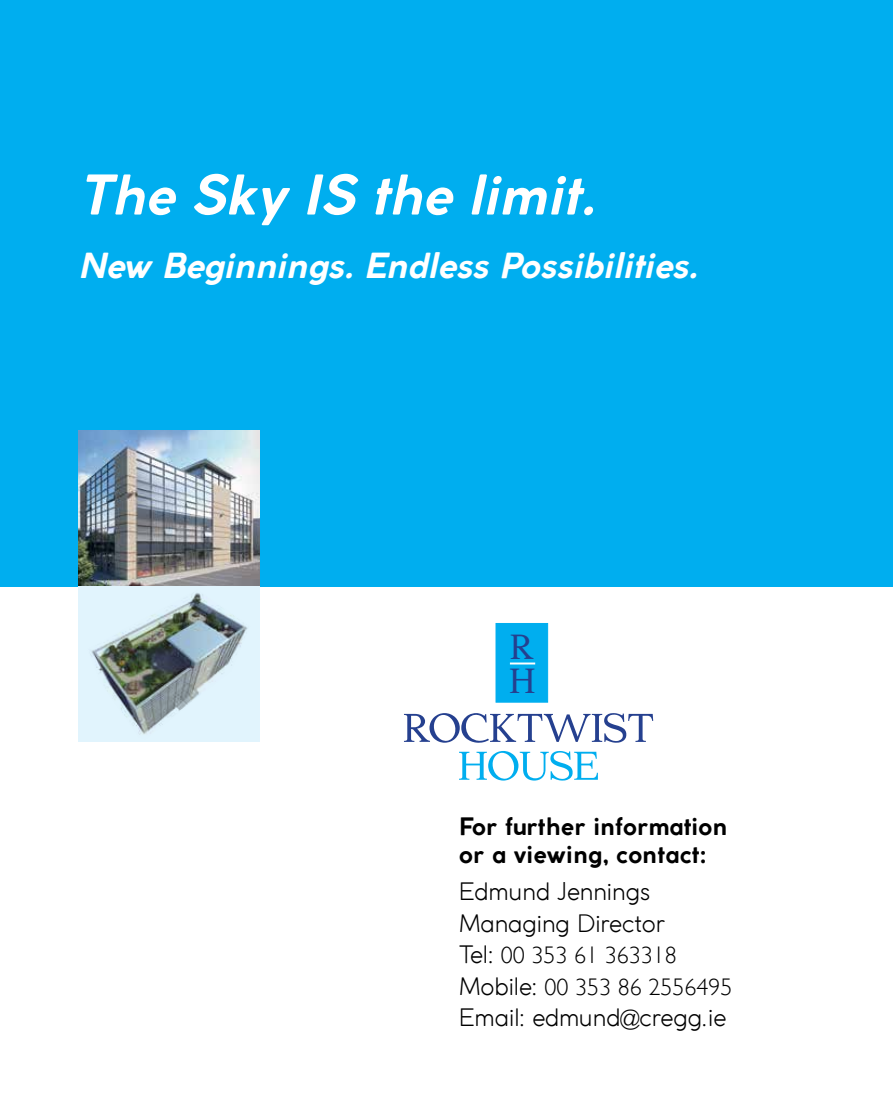
<style>
.page{position:relative;width:893px;height:1106px;background:#fff}
.page>*{position:absolute;margin:0;border:0;box-sizing:border-box;transform-origin:0 0}
.t1{font:italic 700 54px "Coco Gothic";color:#fff}
.t2{font:45.9px/33.3px "Edmundsbury Serif";color:#25408f}
.t3{font:italic 700 34.5px "Coco Gothic";color:#fff}
.t4{font:300 24px/31.5px "Coco Gothic";color:#000}
.t5{font:700 24px/28.8px "Coco Gothic";color:#000}
.t6{font:300 24px/31.5px "Gill Sans";color:#000}
.s1{font-family:"Coco Gothic"}
.s2{font-family:"Gill Sans"}
</style>
<div class="page">
<div style="left:0;top:0;width:893px;height:586px;background:#00aeef"></div>
<img style="left:78px;top:431px;width:181px;height:155px">
<div style="left:78px;top:586px;width:181px;height:156px;background:#e1f4fd"></div>
<img style="left:91px;top:593px;width:157px;height:142px">
<div style="left:495px;top:623px;width:53px;height:79px;background:#00aeef;border:1px solid #00aeef"></div>
<hr style="left:510px;top:662px;width:25px;height:2px;background:#fff">
<svg style="left:459px;top:751px;width:139px;height:29px"></svg>
<svg style="left:404px;top:713px;width:249px;height:30px"></svg>
<h1 class="t1" style="left:78px;top:159px;width:518px">The Sky IS the limit.</h1>
<h3 class="t3" style="left:78px;top:243px;width:620px">New Beginnings. Endless Possibilities.</h3>
<h2 class="t2" style="left:510px;top:627px;width:27px">R<br>H</h2>
<p class="t5" style="left:459px;top:811px;width:270px">For further information or a viewing, contact:</p>
<p class="t4" style="left:459px;top:875px;width:207px">Edmund Jennings<br>Managing Director</p>
<p class="t6" style="left:459px;top:939px;width:275px"><span class="s1">Tel:</span> 00 353 61 363318<br><span class="s1">Mobile:</span> 00 353 86 2556495</p>
<p class="t4" style="left:459px;top:1001px;width:269px">Email: edmund<span class="s2">@</span>cregg.ie</p>
</div>
